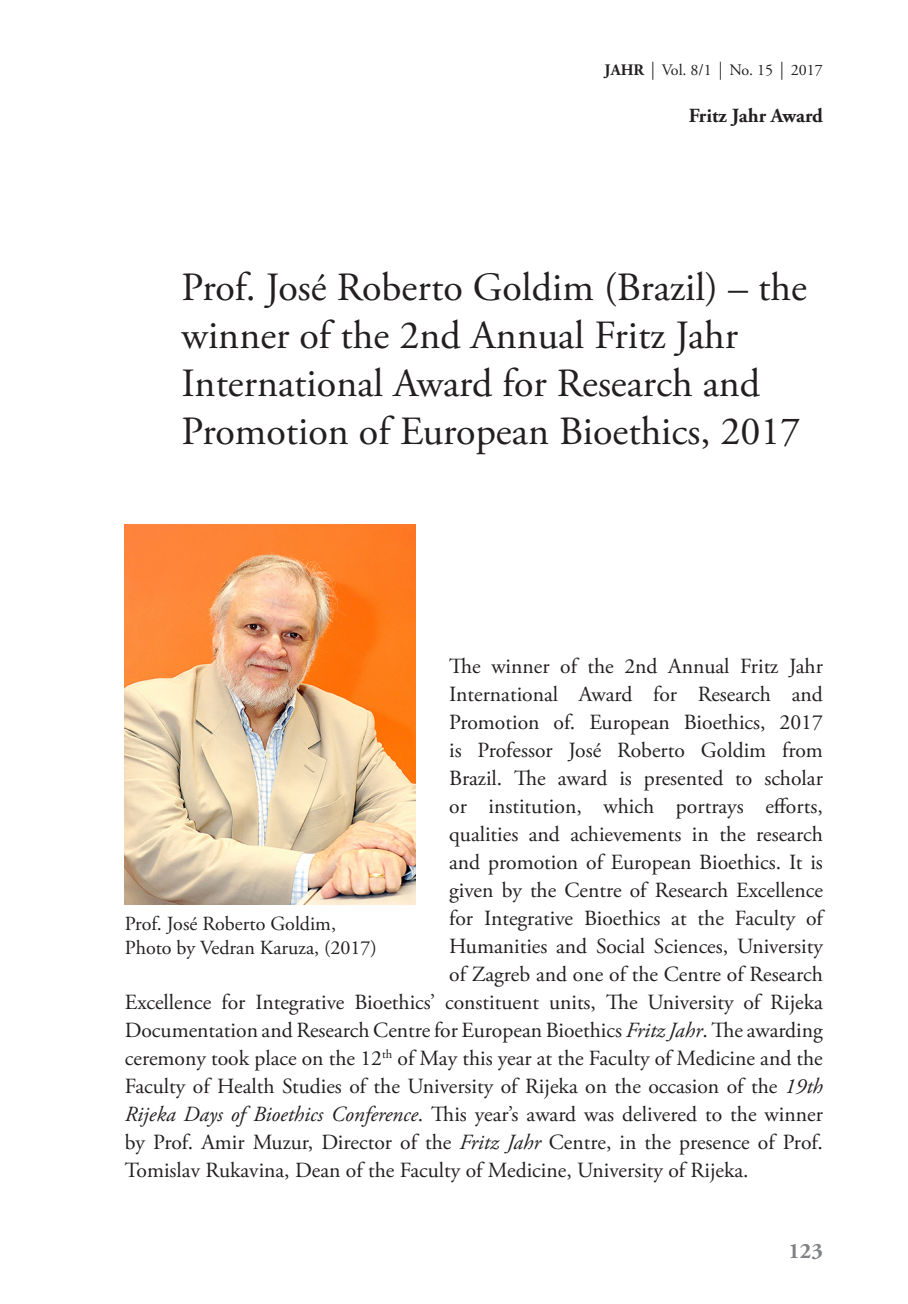
<style>
.page{position:relative;width:908px;height:1304px;background:#fff}
.page>*{position:absolute;margin:0;border:0;box-sizing:border-box;transform-origin:0 0}
.naslov{font:40px/48px "Adobe Garamond Pro";color:#231f20}
.t1{font:700 22px "Adobe Garamond Pro";color:#808285}
.txt{font:21.6px "Adobe Garamond Pro";color:#231f20}
.txt-2{font:20px/24px "Adobe Garamond Pro";color:#231f20}
.txt-3{font:700 20px "Adobe Garamond Pro";color:#231f20}
.t2{font:16px "Adobe Garamond Pro";color:#231f20}
.s1{font-weight:700}
.s2{font-style:italic}
</style>
<div class="page">
<img style="left:125px;top:524px;width:290px;height:380px">
<p class="t2" style="left:604px;top:60px;width:220px"><span class="s1">JAHR</span> Vol. 8/1 No. 15 2017</p>
<p class="txt-3" style="left:688px;top:104px;width:135px">Fritz Jahr Award</p>
<p class="naslov" style="left:181px;top:265px;width:626px">Prof. José Roberto Goldim (Brazil) – the winner of the 2nd Annual Fritz Jahr International Award for Research and Promotion of European Bioethics, 2017</p>
<p class="txt" style="left:449px;top:653px;width:375px">The winner of the 2nd Annual Fritz Jahr</p>
<p class="txt" style="left:449px;top:681px;width:375px">International Award for Research and</p>
<p class="txt" style="left:449px;top:709px;width:375px">Promotion of. European Bioethics, 2017</p>
<p class="txt" style="left:449px;top:737px;width:375px">is Professor José Roberto Goldim from</p>
<p class="txt" style="left:449px;top:765px;width:375px">Brazil. The award is presented to scholar</p>
<p class="txt" style="left:449px;top:793px;width:375px">or institution, which portrays efforts,</p>
<p class="txt" style="left:449px;top:821px;width:375px">qualities and achievements in the research</p>
<p class="txt" style="left:449px;top:849px;width:375px">and promotion of European Bioethics. It is</p>
<p class="txt" style="left:449px;top:877px;width:375px">given by the Centre of Research Excellence</p>
<p class="txt" style="left:449px;top:905px;width:375px">for Integrative Bioethics at the Faculty of</p>
<p class="txt" style="left:449px;top:933px;width:375px">Humanities and Social Sciences, University</p>
<p class="txt" style="left:449px;top:961px;width:375px">of Zagreb and one of the Centre of Research</p>
<p class="txt" style="left:125px;top:989px;width:699px">Excellence for Integrative Bioethics’ constituent units, The University of Rijeka</p>
<p class="txt" style="left:125px;top:1017px;width:699px">Documentation and Research Centre for European Bioethics <span class="s2">Fritz Jahr</span>. The awarding</p>
<p class="txt" style="left:125px;top:1045px;width:699px">ceremony took place on the 12<sup>th</sup> of May this year at the Faculty of Medicine and the</p>
<p class="txt" style="left:125px;top:1073px;width:699px">Faculty of Health Studies of the University of Rijeka on the occasion of the <span class="s2">19th</span></p>
<p class="txt" style="left:125px;top:1101px;width:699px"><span class="s2">Rijeka Days of Bioethics Conference</span>. This year’s award was delivered to the winner</p>
<p class="txt" style="left:125px;top:1129px;width:699px">by Prof. Amir Muzur, Director of the <span class="s2">Fritz Jahr</span> Centre, in the presence of Prof.</p>
<p class="txt" style="left:125px;top:1157px;width:625px">Tomislav Rukavina, Dean of the Faculty of Medicine, University of Rijeka.</p>
<p class="txt-2" style="left:125px;top:912px;width:253px">Prof. José Roberto Goldim,<br>Photo by Vedran Karuza, (2017)</p>
<p class="t1" style="left:788px;top:1238px;width:36px">123</p>
</div>
